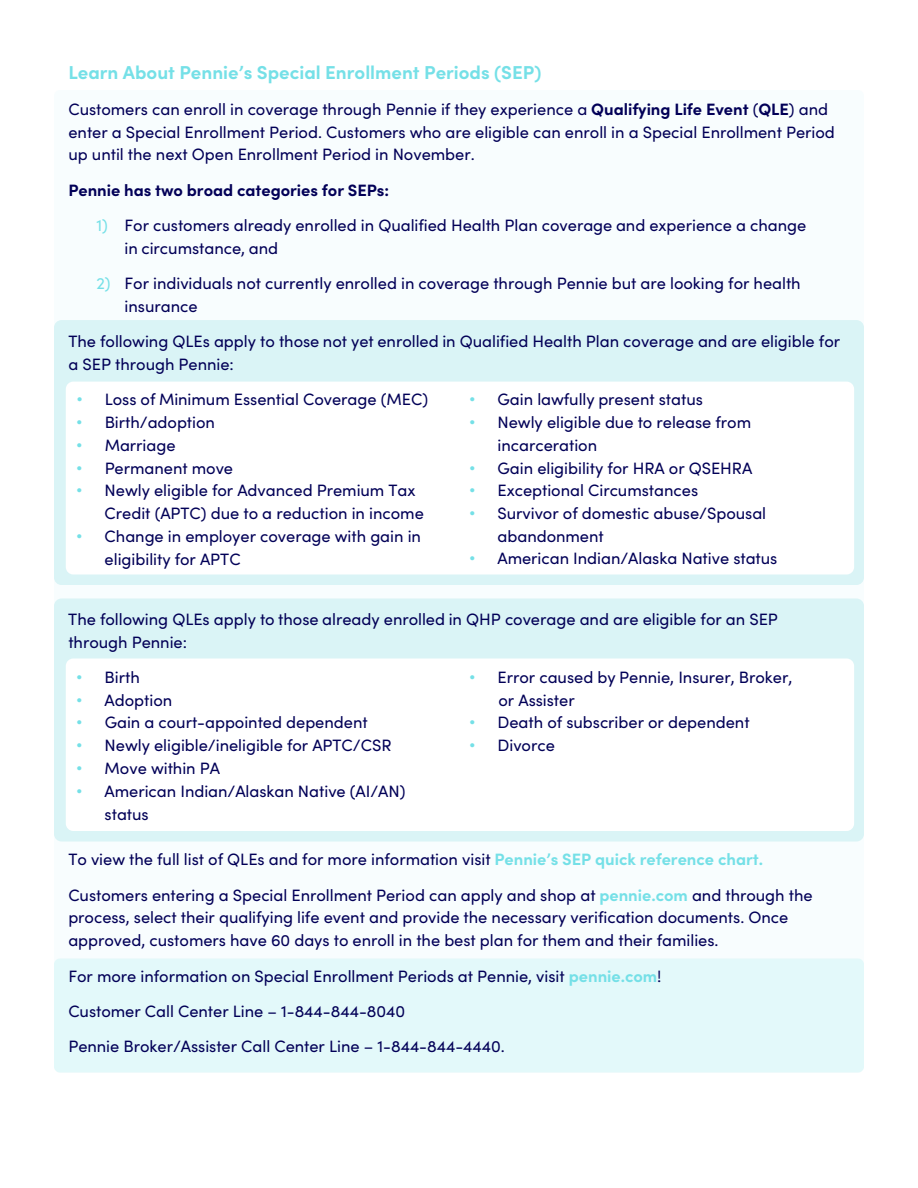
<style>
.page{position:relative;width:918px;height:1188px;background:#fff}
.page>*{position:absolute;margin:0;border:0;box-sizing:border-box;transform-origin:0 0}
.t1{font:700 18.75px "Sofia Pro";color:#75e0e7}
.t2{font:16.5px/22.8px "Sofia Pro";letter-spacing:-.005em;color:#020057}
.t3{font:700 16.5px "Sofia Pro";letter-spacing:-.005em;color:#020057}
.s1{font-weight:700}
.s2{color:#75e0e7}
.s3{font-family:"Arial";color:#75e0e7}
.s4{font-weight:700;color:#75e0e7}
</style>
<div class="page">
<div style="left:54px;top:90px;width:810px;height:983px;background:#f8fdfe;border-radius:6px"></div>
<div style="left:54px;top:958px;width:810px;height:114px;background:#e3f9fa;border-radius:6px"></div>
<div style="left:54px;top:320px;width:810px;height:265px;background:#daf4f6;border-radius:8px"></div>
<div style="left:54px;top:598px;width:810px;height:244px;background:#daf4f6;border-radius:8px"></div>
<div style="left:66px;top:382px;width:788px;height:193px;background:#fff;border-radius:7px"></div>
<div style="left:66px;top:658px;width:788px;height:173px;background:#fff;border-radius:8px"></div>
<p class="t1" style="left:68px;top:58px;width:474px">Learn About Pennie’s Special Enrollment Periods (SEP)</p>
<p class="t2" style="left:68px;top:97px;width:768px">Customers can enroll in coverage through Pennie if they experience a <span class="s1">Qualifying Life Event</span> (<span class="s1">QLE</span>) and enter a Special Enrollment Period. Customers who are eligible can enroll in a Special Enrollment Period up until the next Open Enrollment Period in November.</p>
<p class="t3" style="left:68px;top:177px;width:322px">Pennie has two broad categories for SEPs:</p>
<p class="t2" style="left:125px;top:213px;width:683px;text-indent:-28px"><span class="s2">1)</span> For customers already enrolled in Qualified Health Plan coverage and experience a change in circumstance, and</p>
<p class="t2" style="left:125px;top:271px;width:678px;text-indent:-28px"><span class="s2">2)</span> For individuals not currently enrolled in coverage through Pennie but are looking for health insurance</p>
<p class="t2" style="left:68px;top:329px;width:773px">The following QLEs apply to those not yet enrolled in Qualified Health Plan coverage and are eligible for a SEP through Pennie:</p>
<p class="t2" style="left:77px;top:387px;width:353px"><span class="s3">•</span> Loss of Minimum Essential Coverage (MEC)</p>
<p class="t2" style="left:77px;top:410px;width:140px"><span class="s3">•</span> Birth/adoption</p>
<p class="t2" style="left:77px;top:433px;width:101px"><span class="s3">•</span> Marriage</p>
<p class="t2" style="left:77px;top:456px;width:158px"><span class="s3">•</span> Permanent move</p>
<p class="t2" style="left:105px;top:478px;width:321px;text-indent:-28px"><span class="s3">•</span> Newly eligible for Advanced Premium Tax<br>Credit (APTC) due to a reduction in income</p>
<p class="t2" style="left:105px;top:524px;width:318px;text-indent:-28px"><span class="s3">•</span> Change in employer coverage with gain in eligibility for APTC</p>
<p class="t2" style="left:469px;top:387px;width:235px"><span class="s3">•</span> Gain lawfully present status</p>
<p class="t2" style="left:498px;top:410px;width:255px;text-indent:-28px"><span class="s3">•</span> Newly eligible due to release from incarceration</p>
<p class="t2" style="left:469px;top:455px;width:284px"><span class="s3">•</span> Gain eligibility for HRA or QSEHRA</p>
<p class="t2" style="left:469px;top:478px;width:230px"><span class="s3">•</span> Exceptional Circumstances</p>
<p class="t2" style="left:498px;top:501px;width:270px;text-indent:-28px"><span class="s3">•</span> Survivor of domestic abuse/Spousal abandonment</p>
<p class="t2" style="left:469px;top:546px;width:310px"><span class="s3">•</span> American Indian/Alaska Native status</p>
<p class="t2" style="left:68px;top:607px;width:711px">The following QLEs apply to those already enrolled in QHP coverage and are eligible for an SEP through Pennie:</p>
<p class="t2" style="left:77px;top:665px;width:65px"><span class="s3">•</span> Birth</p>
<p class="t2" style="left:77px;top:687px;width:97px"><span class="s3">•</span> Adoption</p>
<p class="t2" style="left:77px;top:710px;width:293px"><span class="s3">•</span> Gain a court-appointed dependent</p>
<p class="t2" style="left:77px;top:733px;width:316px"><span class="s3">•</span> Newly eligible/ineligible for APTC/CSR</p>
<p class="t2" style="left:77px;top:756px;width:145px"><span class="s3">•</span> Move within PA</p>
<p class="t2" style="left:105px;top:779px;width:302px;text-indent:-28px"><span class="s3">•</span> American Indian/Alaskan Native (AI/AN) status</p>
<p class="t2" style="left:498px;top:665px;width:295px;text-indent:-29px"><span class="s3">•</span> Error caused by Pennie, Insurer, Broker, or Assister</p>
<p class="t2" style="left:470px;top:710px;width:282px"><span class="s3">•</span> Death of subscriber or dependent</p>
<p class="t2" style="left:470px;top:733px;width:87px"><span class="s3">•</span> Divorce</p>
<p class="t2" style="left:68px;top:841px;width:746px;line-height:35.1px">To view the full list of QLEs and for more information visit <span class="s4">Pennie’s SEP quick reference chart.<br></span>Customers entering a Special Enrollment Period can apply and shop at <span class="s4">pennie.com</span> and through the</p>
<p class="t2" style="left:68px;top:905px;width:722px">process, select their qualifying life event and provide the necessary verification documents. Once approved, customers have 60 days to enroll in the best plan for them and their families.</p>
<p class="t2" style="left:68px;top:957px;width:595px;line-height:35.1px">For more information on Special Enrollment Periods at Pennie, visit <span class="s4">pennie.com</span>!<br>Customer Call Center Line – 1-844-844-8040<br>Pennie Broker/Assister Call Center Line – 1-844-844-4440.</p>
</div>
